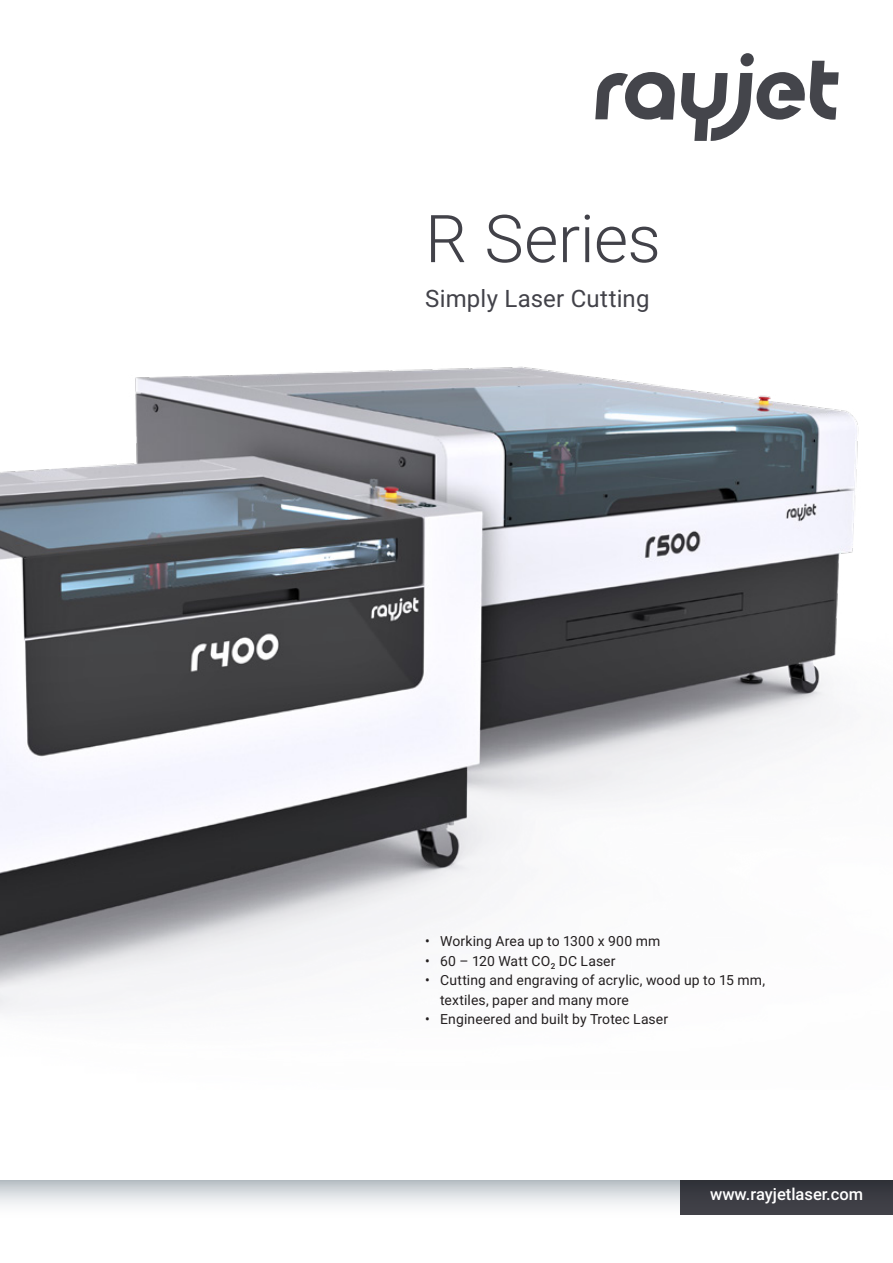
<style>
.page{position:relative;width:893px;height:1263px;background:#fff}
.page>*{position:absolute;margin:0;border:0;box-sizing:border-box;transform-origin:0 0}
.t1{font:300 66px "Roboto";letter-spacing:-.005em;color:#424249}
.t2{font:24px "Roboto";letter-spacing:.01em;color:#424249}
.t3{font:500 16.5px "Roboto";color:#fff}
.t4{font:13.95px/19.5px "Roboto";letter-spacing:.01em;color:#231f20}
</style>
<div class="page">
<img style="left:0;top:366px;width:859px;height:647px">
<div style="left:0;top:1180px;width:893px;height:42px;background:linear-gradient(to bottom,#c4cbd0,#fff)"></div>
<div style="left:680px;top:1180px;width:213px;height:34px;background:#3b3b42"></div>
<div style="left:740px;top:53px;width:14px;height:13px;background:#44454b;border-radius:50%"></div>
<svg style="left:595px;top:61px;width:244px;height:80px"></svg>
<h1 class="t1" style="left:425px;top:192px;width:237px">R Series</h1>
<h2 class="t2" style="left:425px;top:282px;width:226px">Simply Laser Cutting</h2>
<p class="t4" style="left:425px;top:931px;width:237px">• Working Area up to 1300 x 900 mm</p>
<p class="t4" style="left:425px;top:950px;width:192px">• 60 – 120 Watt CO<sub>2</sub> DC Laser</p>
<p class="t4" style="left:440px;top:970px;width:326px;text-indent:-15px">• Cutting and engraving of acrylic, wood up to 15 mm, textiles, paper and many more</p>
<p class="t4" style="left:425px;top:1009px;width:245px">• Engineered and built by Trotec Laser</p>
<p class="t3" style="left:710px;top:1182px;width:155px">www.rayjetlaser.com</p>
</div>
